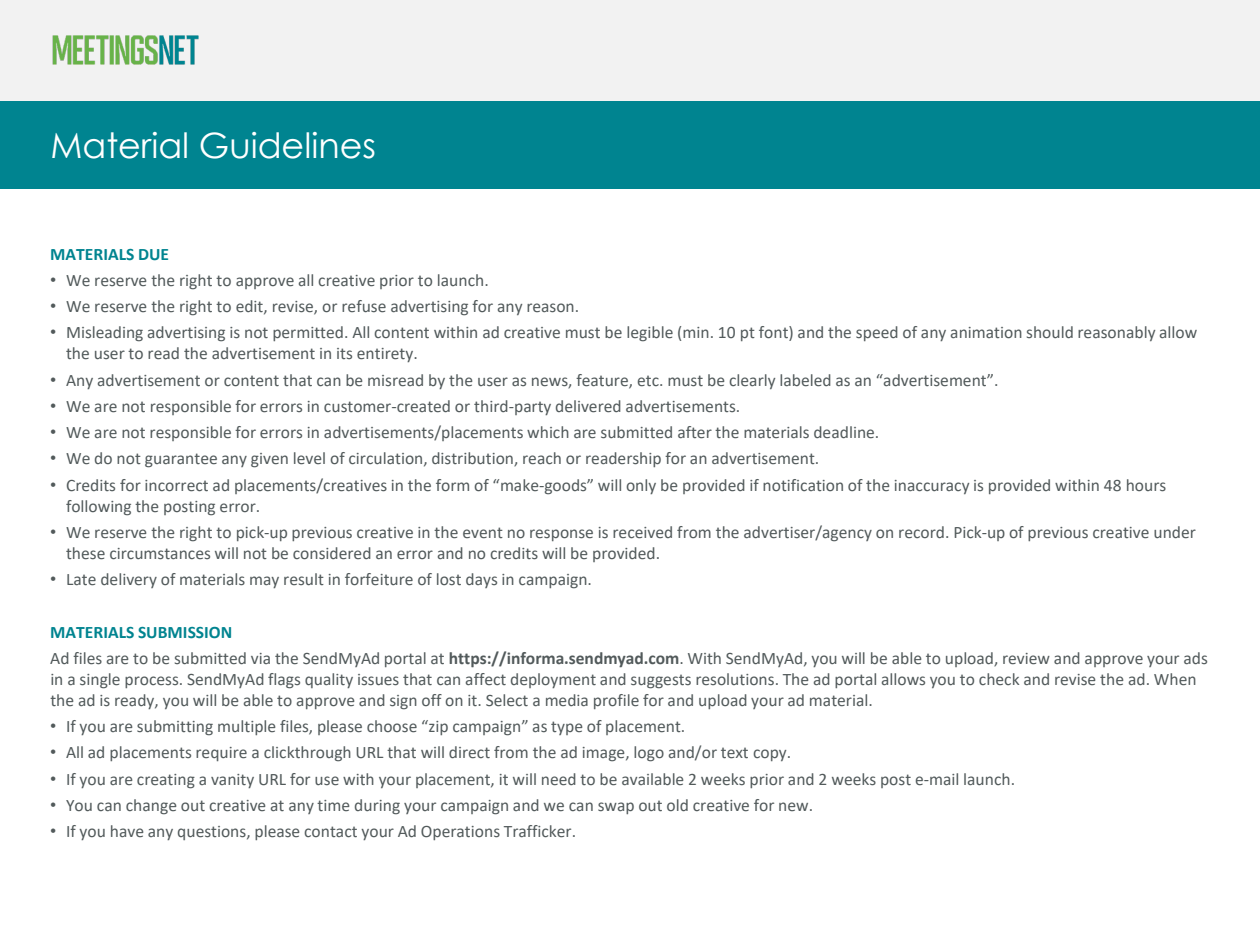
<style>
.page{position:relative;width:1260px;height:945px;background:#fff}
.page>*{position:absolute;margin:0;border:0;box-sizing:border-box;transform-origin:0 0}
.t1{font:35px "Century Gothic";color:#fff}
.t2{font:17.5px/21px "Calibri";color:#525a5b}
.t3{font:700 17.5px "Calibri";color:#008490}
.s1{font-family:"Arial"}
.s2{font-weight:700}
</style>
<div class="page">
<div style="left:0;top:101px;width:1260px;height:88px;background:#008490"></div>
<div style="left:0;top:0;width:1260px;height:101px;background:#f2f2f2"></div>
<p class="t1" style="left:50px;top:121px;width:327px">Material Guidelines</p>
<p class="t3" style="left:50px;top:242px;width:120px">MATERIALS DUE</p>
<p class="t2" style="left:50px;top:269px;width:440px"><span class="s1">•</span> We reserve the right to approve all creative prior to launch.</p>
<p class="t2" style="left:50px;top:295px;width:530px"><span class="s1">•</span> We reserve the right to edit, revise, or refuse advertising for any reason.</p>
<p class="t2" style="left:66px;top:322px;width:1133px;text-indent:-16px"><span class="s1">•</span> Misleading advertising is not permitted. All content within ad creative must be legible (min. 10 pt font) and the speed of any animation should reasonably allow the user to read the advertisement in its entirety.</p>
<p class="t2" style="left:50px;top:369px;width:950px"><span class="s1">•</span> Any advertisement or content that can be misread by the user as news, feature, etc. must be clearly labeled as an “advertisement”.</p>
<p class="t2" style="left:50px;top:395px;width:692px"><span class="s1">•</span> We are not responsible for errors in customer-created or third-party delivered advertisements.</p>
<p class="t2" style="left:50px;top:421px;width:831px"><span class="s1">•</span> We are not responsible for errors in advertisements/placements which are submitted after the materials deadline.</p>
<p class="t2" style="left:50px;top:448px;width:771px"><span class="s1">•</span> We do not guarantee any given level of circulation, distribution, reach or readership for an advertisement.</p>
<p class="t2" style="left:66px;top:474px;width:1102px;text-indent:-16px"><span class="s1">•</span> Credits for incorrect ad placements/creatives in the form of “make-goods” will only be provided if notification of the inaccuracy is provided within 48 hours following the posting error.</p>
<p class="t2" style="left:66px;top:521px;width:1131px;text-indent:-16px"><span class="s1">•</span> We reserve the right to pick-up previous creative in the event no response is received from the advertiser/agency on record. Pick-up of previous creative under these circumstances will not be considered an error and no credits will be provided.</p>
<p class="t2" style="left:50px;top:568px;width:543px"><span class="s1">•</span> Late delivery of materials may result in forfeiture of lost days in campaign.</p>
<p class="t3" style="left:50px;top:620px;width:184px">MATERIALS SUBMISSION</p>
<p class="t2" style="left:50px;top:647px;width:1159px">Ad files are to be submitted via the SendMyAd portal at <span class="s2">https://informa.sendmyad.com</span>. With SendMyAd, you will be able to upload, review and approve your ads in a single process. SendMyAd flags quality issues that can affect deployment and suggests resolutions. The ad portal allows you to check and revise the ad. When the ad is ready, you will be able to approve and sign off on it. Select a media profile for and upload your ad material.</p>
<p class="t2" style="left:50px;top:715px;width:636px"><span class="s1">•</span> If you are submitting multiple files, please choose “zip campaign” as type of placement.</p>
<p class="t2" style="left:50px;top:742px;width:743px"><span class="s1">•</span> All ad placements require a clickthrough URL that will direct from the ad image, logo and/or text copy.</p>
<p class="t2" style="left:50px;top:768px;width:966px"><span class="s1">•</span> If you are creating a vanity URL for use with your placement, it will need to be available 2 weeks prior and 2 weeks post e-mail launch.</p>
<p class="t2" style="left:50px;top:794px;width:764px"><span class="s1">•</span> You can change out creative at any time during your campaign and we can swap out old creative for new.</p>
<p class="t2" style="left:50px;top:820px;width:527px"><span class="s1">•</span> If you have any questions, please contact your Ad Operations Trafficker.</p>
</div>
